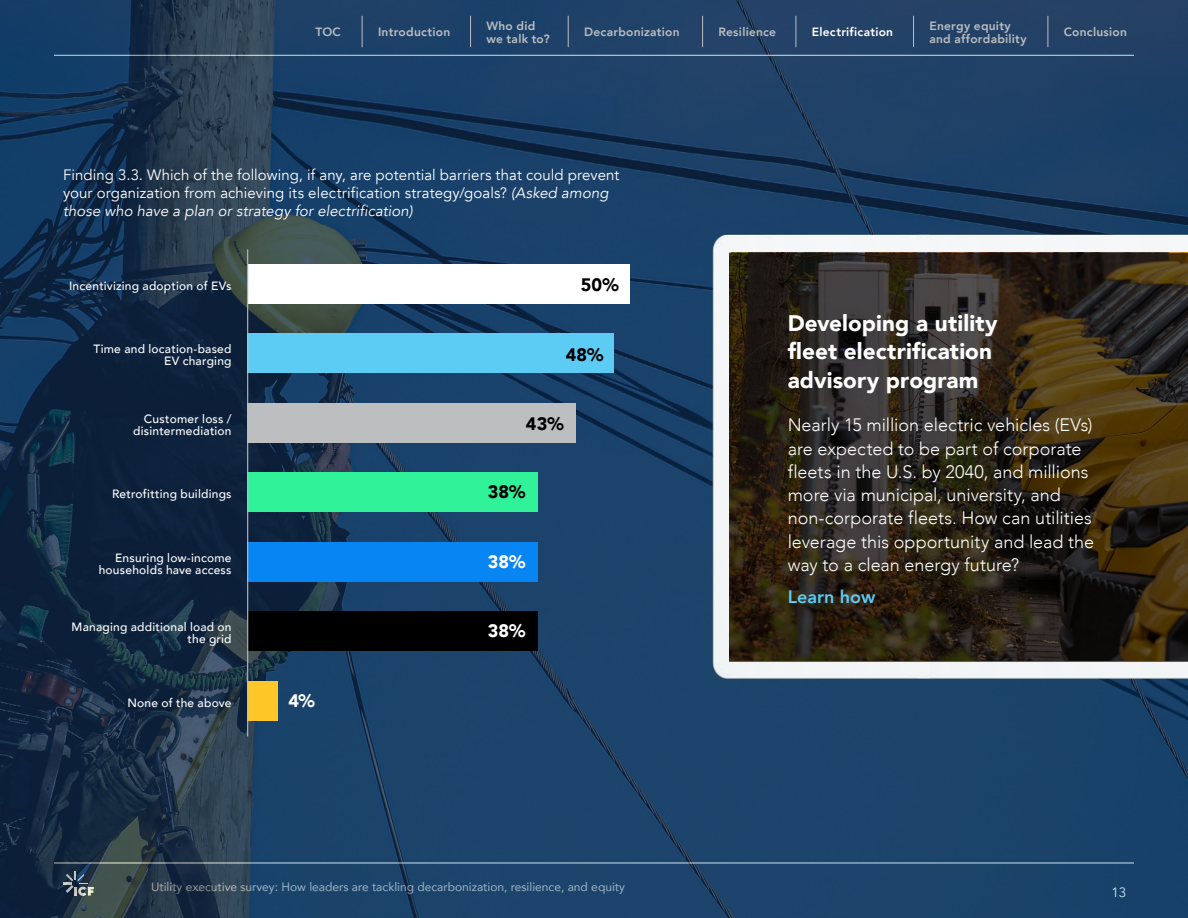
<style>
.page{position:relative;width:1188px;height:918px;background:#fff}
.page>*{position:absolute;margin:0;border:0;box-sizing:border-box;transform-origin:0 0}
.t1{font:900 22.5px/28.5px "Avenir";letter-spacing:.005em;color:#fff}
.t2{font:300 18px/23.2px "Avenir";color:#fff}
.t3{font:900 18px "Avenir";color:#000}
.t4{font:800 18px "Avenir";color:#5cccf5}
.t5{font:900 18px "Avenir";color:#fff}
.t6{font:15px/18px "Avenir";letter-spacing:.005em;color:#fff}
.t7{font:13.5px "Avenir";color:#fff}
.t8{font:500 12px/12px "Avenir";letter-spacing:.02em;color:#fff;text-align:right}
.t9{font:800 12px/13.5px "Avenir";letter-spacing:.02em;color:#bcbec0}
.t10{font:12px "Avenir";color:#bcbec0}
.t11{font:800 12px "Avenir";letter-spacing:.02em;color:#fff}
.s1{font-style:italic}
</style>
<div class="page">
<img style="left:0;top:0;width:1188px;height:918px">
<img style="left:683px;top:204px;width:505px;height:497px">
<svg style="left:730px;top:253px;width:458px;height:408px;background:#2f2619"></svg>
<div style="left:248px;top:681px;width:30px;height:40px;background:#ffc628"></div>
<div style="left:248px;top:612px;width:290px;height:39px;background:#000"></div>
<div style="left:248px;top:542px;width:290px;height:40px;background:#0785f2"></div>
<div style="left:248px;top:473px;width:290px;height:39px;background:#30f298"></div>
<div style="left:248px;top:403px;width:328px;height:40px;background:#bcbec0"></div>
<div style="left:248px;top:334px;width:366px;height:39px;background:#5cccf5"></div>
<div style="left:248px;top:264px;width:381px;height:39px;background:#fff"></div>
<hr style="left:247px;top:249px;width:1px;height:487px;background:#bbbdbf">
<hr style="left:362px;top:16px;width:1px;height:31px;background:#bcbec0">
<hr style="left:470px;top:16px;width:1px;height:31px;background:#bcbec0">
<hr style="left:568px;top:16px;width:1px;height:31px;background:#bcbec0">
<hr style="left:702px;top:16px;width:1px;height:31px;background:#bcbec0">
<hr style="left:796px;top:16px;width:1px;height:31px;background:#bcbec0">
<hr style="left:913px;top:16px;width:1px;height:31px;background:#bcbec0">
<hr style="left:1048px;top:16px;width:1px;height:31px;background:#bcbec0">
<p class="t9" style="left:316px;top:25px;width:27px">TOC</p>
<p class="t9" style="left:378px;top:25px;width:74px">Introduction</p>
<p class="t9" style="left:486px;top:19px;width:65px">Who did we talk to?</p>
<p class="t9" style="left:584px;top:25px;width:97px">Decarbonization</p>
<p class="t9" style="left:718px;top:25px;width:59px">Resilience</p>
<p class="t11" style="left:812px;top:23px;width:83px">Electrification</p>
<p class="t9" style="left:1064px;top:25px;width:65px">Conclusion</p>
<p class="t9" style="left:929px;top:19px;width:99px">Energy equity and affordability</p>
<p class="t6" style="left:63px;top:166px;width:558px">Finding 3.3. Which of the following, if any, are potential barriers that could prevent your organization from achieving its electrification strategy/goals? <span class="s1">(Asked among those who have a plan or strategy for electrification)</span></p>
<p class="t8" style="left:69px;top:279px;width:164px">Incentivizing adoption of EVs</p>
<p class="t3" style="left:581px;top:270px;width:39px">50%</p>
<p class="t8" style="left:93px;top:343px;width:140px">Time and location-based<br>EV charging</p>
<p class="t8" style="left:133px;top:412px;width:100px">Customer loss / disintermediation</p>
<p class="t8" style="left:112px;top:488px;width:121px">Retrofitting buildings</p>
<p class="t8" style="left:99px;top:551px;width:134px">Ensuring low-income households have access</p>
<p class="t3" style="left:566px;top:339px;width:39px">48%</p>
<p class="t3" style="left:526px;top:409px;width:39px">43%</p>
<p class="t3" style="left:488px;top:477px;width:39px">38%</p>
<p class="t5" style="left:488px;top:546px;width:39px">38%</p>
<p class="t1" style="left:788px;top:308px;width:211px">Developing a utility fleet electrification advisory program</p>
<p class="t2" style="left:788px;top:413px;width:308px">Nearly 15 million electric vehicles (EVs) are expected to be part of corporate fleets in the U.S. by 2040, and millions more via municipal, university, and non-corporate fleets. How can utilities leverage this opportunity and lead the way to a clean energy future?</p>
<p class="t4" style="left:788px;top:583px;width:89px">Learn how</p>
<p class="t8" style="left:72px;top:621px;width:161px">Managing additional load on the grid</p>
<p class="t5" style="left:488px;top:616px;width:39px">38%</p>
<p class="t8" style="left:127px;top:696px;width:106px">None of the above</p>
<p class="t5" style="left:288px;top:685px;width:28px">4%</p>
<p class="t10" style="left:151px;top:878px;width:475px">Utility executive survey: How leaders are tackling decarbonization, resilience, and equity</p>
<p class="t7" style="left:1111px;top:885px;width:17px">13</p>
</div>
